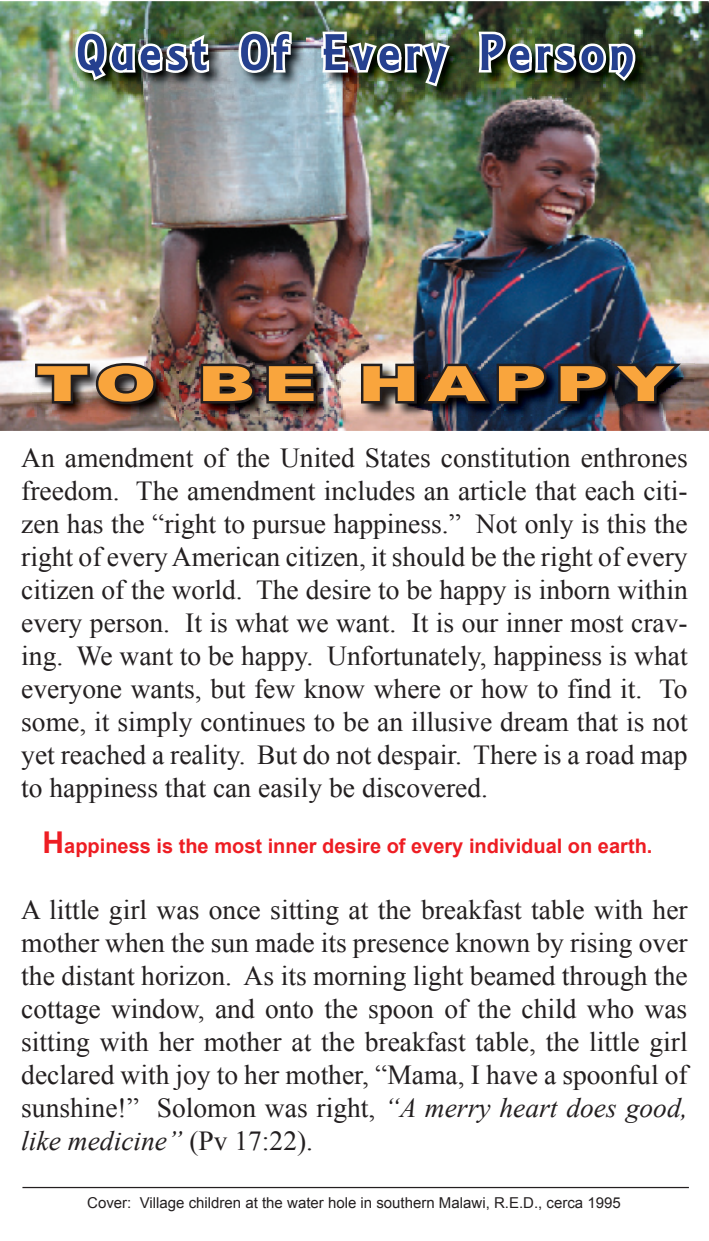
<style>
.page{position:relative;width:709px;height:1241px;background:#fff}
.page>*{position:absolute;margin:0;border:0;box-sizing:border-box;transform-origin:0 0}
.t1{font:55px "ARESSENCE";letter-spacing:.09em;color:#25408f}
.t2{font:900 48.75px "Arial";letter-spacing:.11em;color:#f9a53d;scale:1.52 1}
.t3{font:27.5px/33px "Times New Roman";color:#231f20;text-align:justify}
.t4{font:700 20px "Arial";color:#ee1d23}
.t5{font:15px "Arial";color:#231f20}
.s1{font-size:30px}
.s2{font-style:italic}
</style>
<div class="page">
<img style="left:0;top:1px;width:709px;height:430px">
<img style="left:211px;top:29px;width:440px;height:73px">
<img style="left:72px;top:29px;width:139px;height:118px">
<svg style="left:235px;top:29px;width:59px;height:48px"></svg>
<img style="left:319px;top:29px;width:134px;height:61px">
<img style="left:475px;top:28px;width:163px;height:56px">
<img style="left:33px;top:361px;width:661px;height:59px">
<img style="left:33px;top:360px;width:126px;height:47px">
<svg style="left:198px;top:360px;width:60px;height:46px;background:#302424"></svg>
<svg style="left:264px;top:361px;width:55px;height:45px;background:#2a2323"></svg>
<svg style="left:358px;top:360px;width:191px;height:47px;background:#2d2f38"></svg>
<img style="left:555px;top:360px;width:132px;height:46px">
<hr style="left:22px;top:1186px;width:667px;height:1px;background:#231f20">
<h1 class="t1" style="left:76px;top:21px;width:559px">Quest Of Every Person</h1>
<h2 class="t2" style="left:36px;top:348px;width:422px">TO BE HAPPY</h2>
<p class="t3" style="left:21px;top:440px;width:668px">An amendment of the United States constitution enthrones freedom. The amendment includes an article that each citi&shy;zen has the “right to pursue happiness.” Not only is this the right of every American citizen, it should be the right of every citizen of the world. The desire to be happy is inborn within every person. It is what we want. It is our inner most crav&shy;ing. We want to be happy. Unfortunately, happiness is what everyone wants, but few know where or how to find it. To some, it simply continues to be an illusive dream that is not yet reached a reality. But do not despair. There is a road map to happiness that can easily be discovered.</p>
<p class="t4" style="left:43px;top:831px;width:611px"><span class="s1">H</span>appiness is the most inner desire of every individual on earth.</p>
<p class="t3" style="left:21px;top:892px;width:668px">A little girl was once sitting at the breakfast table with her mother when the sun made its presence known by rising over the distant horizon. As its morning light beamed through the cottage window, and onto the spoon of the child who was sitting with her mother at the breakfast table, the little girl declared with joy to her mother, “Mama, I have a spoonful of sunshine!” Solomon was right, <span class="s2">“A merry heart does good, like medicine”</span> (Pv 17:22).</p>
<p class="t5" style="left:87px;top:1192px;width:535px">Cover: Village children at the water hole in southern Malawi, R.E.D., cerca 1995</p>
</div>
